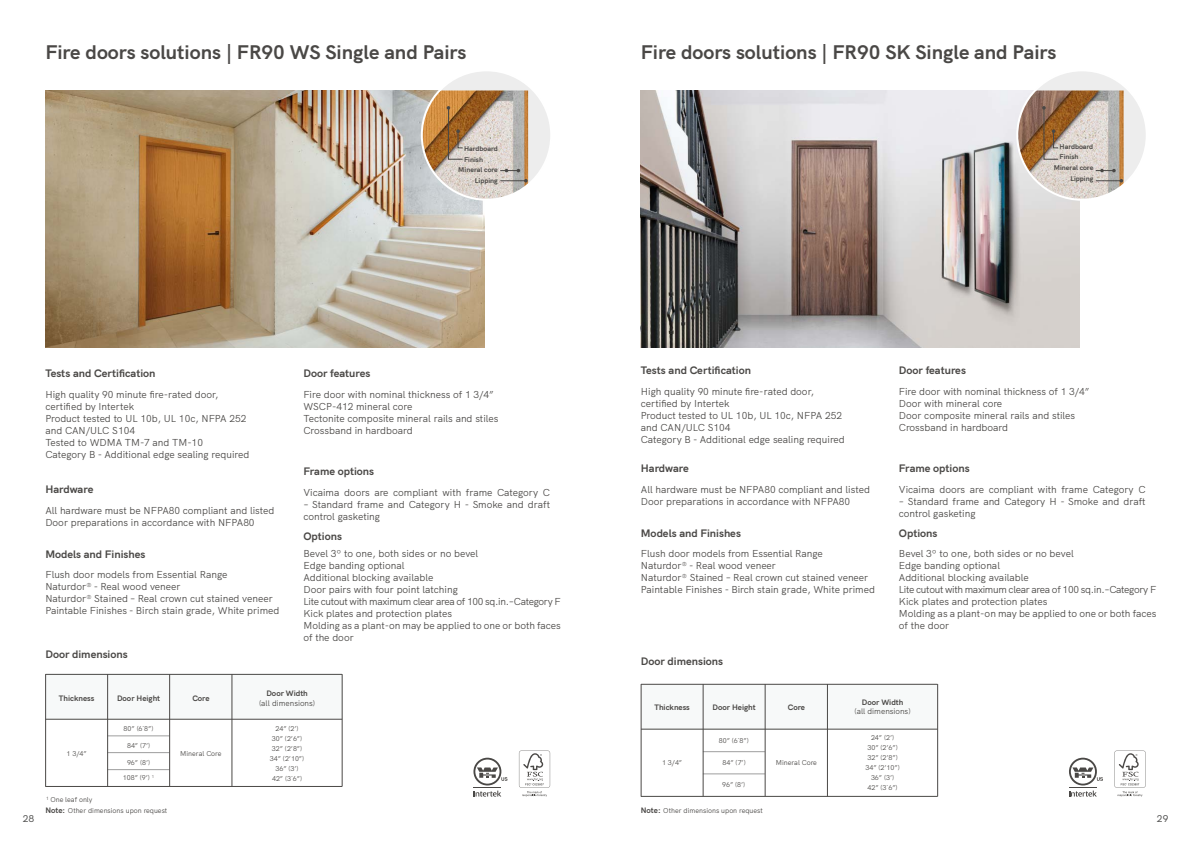
<style>
.page{position:relative;width:1191px;height:842px;background:#fff}
.page>*{position:absolute;margin:0;border:0;box-sizing:border-box;transform-origin:0 0}
.t1{font:700 20px "HK Grotesk";color:#4a4846}
.t2{font:700 11px "HK Grotesk";color:#4a4846}
.t3{font:10px/12px "HK Grotesk";color:#4a4846}
.t4{font:500 10px "HK Grotesk";color:#575756}
.t5{font:700 8px "HK Grotesk";color:#4a4846}
.t6{font:8px "HK Grotesk";color:#4a4846}
.t7{font:7px/10px "HK Grotesk";color:#4a4846;text-align:center}
.t8{font:700 7px/10.8px "HK Grotesk";color:#4a4846}
.s1{font-weight:700;font-size:8px}
</style>
<div class="page">
<hr style="left:107px;top:736px;width:62px;height:1px;background:#9e9e9e">
<hr style="left:107px;top:752px;width:62px;height:1px;background:#9e9e9e">
<hr style="left:107px;top:769px;width:62px;height:1px;background:#9e9e9e">
<div style="left:45px;top:674px;width:63px;height:45px;background:#f7f9f9"></div>
<div style="left:107px;top:674px;width:63px;height:45px;background:#f7f9f9"></div>
<div style="left:170px;top:674px;width:62px;height:45px;background:#f7f9f9"></div>
<div style="left:232px;top:674px;width:110px;height:45px;background:#f7f9f9"></div>
<hr style="left:46px;top:674px;width:296px;height:1px;background:#4a4846">
<hr style="left:169px;top:674px;width:1px;height:112px;background:#4a4846">
<hr style="left:232px;top:674px;width:1px;height:112px;background:#4a4846">
<hr style="left:342px;top:674px;width:1px;height:112px;background:#4a4846">
<hr style="left:45px;top:674px;width:1px;height:113px;background:#4a4846">
<hr style="left:46px;top:719px;width:296px;height:1px;background:#4a4846">
<hr style="left:46px;top:786px;width:296px;height:1px;background:#4a4846">
<hr style="left:107px;top:674px;width:1px;height:112px;background:#4a4846">
<img style="left:45px;top:91px;width:439px;height:256px">
<svg style="left:519px;top:751px;width:31px;height:46px"></svg>
<svg style="left:473px;top:757px;width:34px;height:40px"></svg>
<div style="left:422px;top:70px;width:129px;height:130px;background:#ededed;border-radius:50%"></div>
<img style="left:422px;top:90px;width:106px;height:110px">
<svg style="left:447px;top:106px;width:16px;height:54px"></svg>
<svg style="left:500px;top:179px;width:27px;height:4px"></svg>
<svg style="left:500px;top:169px;width:20px;height:3px"></svg>
<hr style="left:703px;top:751px;width:62px;height:1px;background:#9e9e9e">
<hr style="left:703px;top:774px;width:62px;height:1px;background:#9e9e9e">
<div style="left:641px;top:684px;width:62px;height:45px;background:#f7f9f9"></div>
<div style="left:703px;top:684px;width:62px;height:45px;background:#f7f9f9"></div>
<div style="left:765px;top:684px;width:62px;height:45px;background:#f7f9f9"></div>
<div style="left:827px;top:684px;width:111px;height:45px;background:#f7f9f9"></div>
<hr style="left:641px;top:684px;width:296px;height:1px;background:#4a4846">
<hr style="left:765px;top:684px;width:1px;height:112px;background:#4a4846">
<hr style="left:827px;top:684px;width:1px;height:112px;background:#4a4846">
<hr style="left:937px;top:684px;width:1px;height:112px;background:#4a4846">
<hr style="left:641px;top:684px;width:1px;height:113px;background:#4a4846">
<hr style="left:641px;top:729px;width:296px;height:1px;background:#4a4846">
<hr style="left:641px;top:796px;width:296px;height:1px;background:#4a4846">
<hr style="left:703px;top:684px;width:1px;height:112px;background:#4a4846">
<img style="left:641px;top:91px;width:439px;height:256px">
<svg style="left:1114px;top:751px;width:31px;height:46px"></svg>
<svg style="left:1069px;top:757px;width:34px;height:40px"></svg>
<div style="left:1017px;top:70px;width:129px;height:130px;background:#ededed;border-radius:50%"></div>
<img style="left:1017px;top:90px;width:106px;height:110px">
<svg style="left:1042px;top:106px;width:16px;height:54px"></svg>
<svg style="left:1095px;top:179px;width:28px;height:4px"></svg>
<svg style="left:1095px;top:169px;width:20px;height:3px"></svg>
<h1 class="t1" style="left:45px;top:37px;width:422px">Fire doors solutions | FR90 WS Single and Pairs</h1>
<p class="t8" style="left:464px;top:142px;width:35px">Hardboard<br>Finish</p>
<p class="t8" style="left:475px;top:175px;width:24px">Lipping</p>
<p class="t8" style="left:458px;top:164px;width:41px">Mineral core</p>
<p class="t2" style="left:45px;top:365px;width:112px">Tests and Certification</p>
<p class="t2" style="left:303px;top:365px;width:68px">Door features</p>
<p class="t3" style="left:45px;top:388px;width:205px">High quality 90 minute fire-rated door, certified by Intertek<br>Product tested to UL 10b, UL 10c, NFPA 252 and CAN/ULC S104<br>Tested to WDMA TM-7 and TM-10<br>Category B - Additional edge sealing required</p>
<p class="t3" style="left:303px;top:388px;width:197px">Fire door with nominal thickness of 1 3/4” WSCP-412 mineral core<br>Tectonite composite mineral rails and stiles Crossband in hardboard</p>
<p class="t2" style="left:45px;top:481px;width:49px">Hardware</p>
<p class="t3" style="left:45px;top:504px;width:231px">All hardware must be NFPA80 compliant and listed<br>Door preparations in accordance with NFPA80</p>
<p class="t2" style="left:45px;top:545px;width:102px">Models and Finishes</p>
<p class="t3" style="left:45px;top:568px;width:236px">Flush door models from Essential Range<br>Naturdor<sup>®</sup> - Real wood veneer<br>Naturdor<sup>®</sup> Stained – Real crown cut stained veneer Paintable Finishes - Birch stain grade, White primed</p>
<p class="t2" style="left:45px;top:646px;width:84px">Door dimensions</p>
<p class="t2" style="left:303px;top:463px;width:72px">Frame options</p>
<p class="t3" style="left:303px;top:486px;width:248px">Vicaima doors are compliant with frame Category C</p>
<p class="t3" style="left:303px;top:498px;width:248px">– Standard frame and Category H - Smoke and draft control gasketing</p>
<p class="t2" style="left:303px;top:528px;width:40px">Options</p>
<p class="t3" style="left:303px;top:547px;width:259px">Bevel 3º to one, both sides or no bevel<br>Edge banding optional<br>Additional blocking available<br>Door pairs with four point latching<br>Lite cutout with maximum clear area of 100 sq.in.–Category F Kick plates and protection plates<br>Molding as a plant-on may be applied to one or both faces of the door</p>
<p class="t5" style="left:59px;top:692px;width:37px">Thickness</p>
<p class="t5" style="left:117px;top:692px;width:45px">Door Height</p>
<p class="t5" style="left:192px;top:692px;width:19px">Core</p>
<p class="t7" style="left:67px;top:748px;width:22px">1 3/4”</p>
<p class="t7" style="left:46px;top:794px;width:48px"><sup>1</sup> One leaf only</p>
<p class="t7" style="left:124px;top:723px;width:31px">80” (6´8”)</p>
<p class="t7" style="left:127px;top:740px;width:25px">84” (7’)</p>
<p class="t7" style="left:127px;top:757px;width:25px">96” (8’)</p>
<p class="t7" style="left:123px;top:772px;width:33px">108” (9’) <sup>1</sup></p>
<p class="t7" style="left:180px;top:748px;width:43px">Mineral Core</p>
<p class="t5" style="left:266px;top:687px;width:43px">Door Width</p>
<p class="t6" style="left:259px;top:696px;width:58px">(all dimensions)</p>
<p class="t7" style="left:270px;top:723px;width:36px">24” (2’)<br>30” (2’6”)<br>32” (2’8”)<br>34” (2’10”)<br>36” (3’)<br>42” (3´6”)</p>
<h1 class="t1" style="left:641px;top:37px;width:417px">Fire doors solutions | FR90 SK Single and Pairs</h1>
<p class="t8" style="left:1059px;top:140px;width:35px">Hardboard<br>Finish</p>
<p class="t8" style="left:1070px;top:173px;width:24px">Lipping</p>
<p class="t8" style="left:1053px;top:162px;width:41px">Mineral core</p>
<p class="t2" style="left:641px;top:362px;width:112px">Tests and Certification</p>
<p class="t2" style="left:899px;top:362px;width:68px">Door features</p>
<p class="t3" style="left:641px;top:385px;width:205px">High quality 90 minute fire-rated door, certified by Intertek<br>Product tested to UL 10b, UL 10c, NFPA 252 and CAN/ULC S104<br>Category B - Additional edge sealing required</p>
<p class="t3" style="left:899px;top:385px;width:192px">Fire door with nominal thickness of 1 3/4”<br>Door with mineral core<br>Door composite mineral rails and stiles<br>Crossband in hardboard</p>
<p class="t2" style="left:641px;top:459px;width:49px">Hardware</p>
<p class="t3" style="left:641px;top:483px;width:231px">All hardware must be NFPA80 compliant and listed<br>Door preparations in accordance with NFPA80</p>
<p class="t2" style="left:641px;top:524px;width:102px">Models and Finishes</p>
<p class="t3" style="left:641px;top:547px;width:236px">Flush door models from Essential Range<br>Naturdor<sup>®</sup> - Real wood veneer<br>Naturdor<sup>®</sup> Stained – Real crown cut stained veneer Paintable Finishes - Birch stain grade, White primed</p>
<p class="t2" style="left:641px;top:652px;width:84px">Door dimensions</p>
<p class="t2" style="left:899px;top:459px;width:72px">Frame options</p>
<p class="t3" style="left:899px;top:483px;width:248px">Vicaima doors are compliant with frame Category C</p>
<p class="t3" style="left:899px;top:495px;width:248px">– Standard frame and Category H - Smoke and draft control gasketing</p>
<p class="t2" style="left:899px;top:524px;width:40px">Options</p>
<p class="t3" style="left:899px;top:547px;width:259px">Bevel 3º to one, both sides or no bevel<br>Edge banding optional<br>Additional blocking available<br>Lite cutout with maximum clear area of 100 sq.in.–Category F Kick plates and protection plates<br>Molding as a plant-on may be applied to one or both faces of the door</p>
<p class="t5" style="left:654px;top:700px;width:37px">Thickness</p>
<p class="t5" style="left:712px;top:700px;width:45px">Door Height</p>
<p class="t5" style="left:788px;top:700px;width:19px">Core</p>
<p class="t7" style="left:662px;top:757px;width:22px">1 3/4”</p>
<p class="t7" style="left:719px;top:735px;width:31px">80” (6´8”)</p>
<p class="t7" style="left:722px;top:757px;width:25px">84” (7’)</p>
<p class="t7" style="left:722px;top:779px;width:25px">96” (8’)</p>
<p class="t7" style="left:776px;top:757px;width:43px">Mineral Core</p>
<p class="t5" style="left:862px;top:696px;width:43px">Door Width</p>
<p class="t6" style="left:854px;top:705px;width:58px">(all dimensions)</p>
<p class="t7" style="left:865px;top:732px;width:36px">24” (2’)<br>30” (2’6”)<br>32” (2’8”)<br>34” (2’10”)<br>36” (3’)<br>42” (3´6”)</p>
<p class="t7" style="left:45px;top:805px;width:123px"><span class="s1">Note:</span> Other dimensions upon request</p>
<p class="t7" style="left:641px;top:805px;width:123px"><span class="s1">Note:</span> Other dimensions upon request</p>
<p class="t4" style="left:23px;top:811px;width:13px">28</p>
<p class="t4" style="left:1157px;top:811px;width:13px">29</p>
</div>
